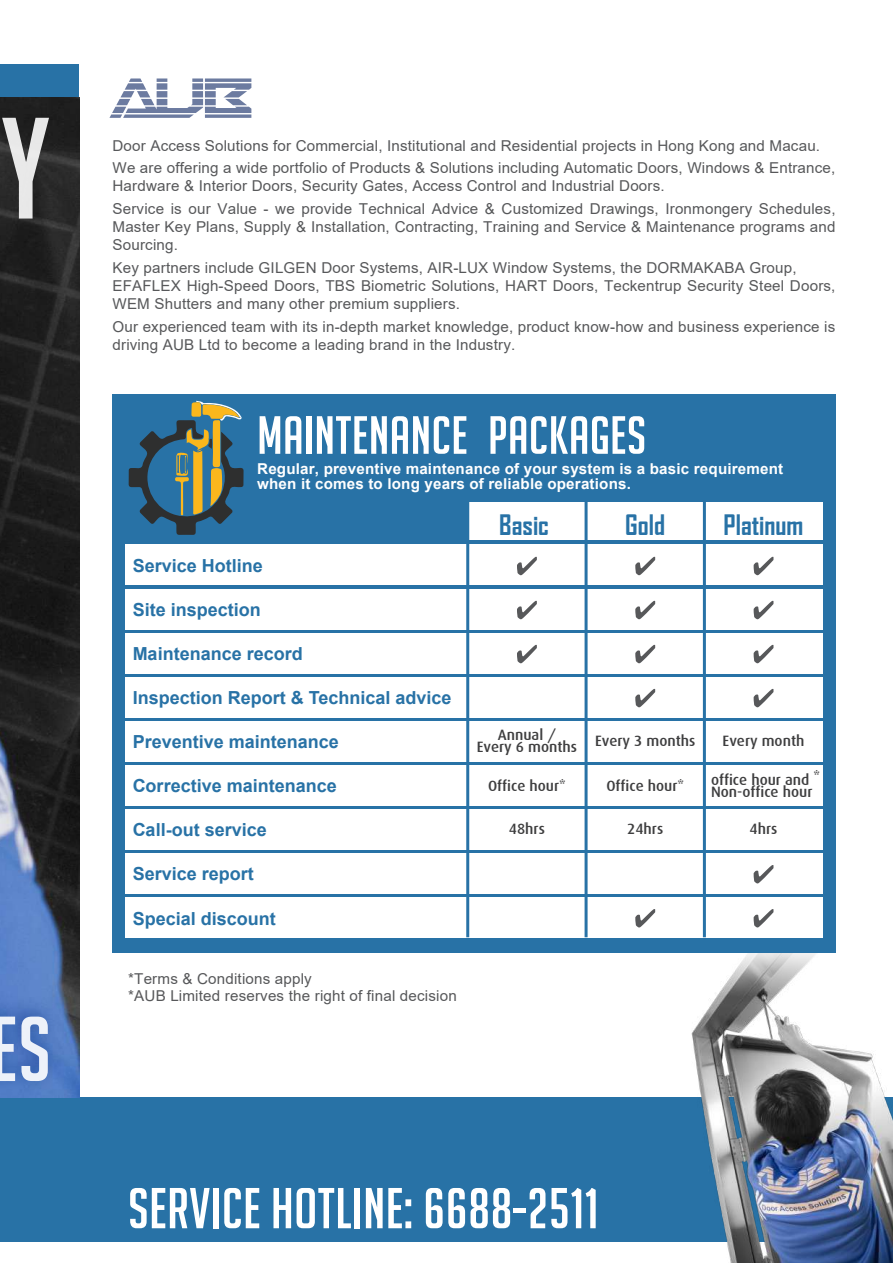
<style>
.page{position:relative;width:893px;height:1263px;background:#fff}
.page>*{position:absolute;margin:0;border:0;box-sizing:border-box;transform-origin:0 0}
.t1{font:140.25px "Big Noodle Titling";color:#fff}
.t2{font:89.7px "Big Noodle Titling";color:#fff}
.t3{font:56.1px "Big Noodle Titling";letter-spacing:.01em;color:#fff}
.t4{font:52.35px "Big Noodle Titling";letter-spacing:.01em;color:#fff}
.t5{font:700 27px "Agency FB";color:#2872a6}
.t6{font:700 18px "Arial";color:#2872a6}
.t7{font:15px/18px "Arial";letter-spacing:.01em;color:#57585a}
.t8{font:500 15px/12px "Dax";color:#3e3e3f}
.t9{font:700 15px/15px "Arial";letter-spacing:.01em;color:#fff}
</style>
<div class="page">
<svg style="left:109px;top:78px;width:142px;height:40px"></svg>
<div style="left:67px;top:1097px;width:826px;height:145px;background:#2872a6"></div>
<div style="left:0;top:64px;width:79px;height:1178px;background:#2872a6"></div>
<img style="left:0;top:98px;width:79px;height:999px">
<img style="left:662px;top:952px;width:231px;height:311px">
<svg style="left:677px;top:952px;width:211px;height:103px"></svg>
<div style="left:113px;top:394px;width:723px;height:558px;background:#2872a6"></div>
<div style="left:125px;top:545px;width:698px;height:40px;background:#fff"></div>
<div style="left:125px;top:589px;width:698px;height:40px;background:#fff"></div>
<div style="left:125px;top:633px;width:698px;height:40px;background:#fff"></div>
<div style="left:125px;top:677px;width:698px;height:40px;background:#fff"></div>
<div style="left:125px;top:721px;width:698px;height:40px;background:#fff"></div>
<div style="left:125px;top:765px;width:698px;height:40px;background:#fff"></div>
<div style="left:125px;top:809px;width:698px;height:40px;background:#fff"></div>
<div style="left:125px;top:853px;width:698px;height:40px;background:#fff"></div>
<div style="left:125px;top:897px;width:698px;height:40px;background:#fff"></div>
<div style="left:468px;top:502px;width:355px;height:38px;background:#fff"></div>
<hr style="left:466px;top:477px;width:3px;height:460px;background:#2872a6">
<hr style="left:585px;top:477px;width:3px;height:460px;background:#2872a6">
<hr style="left:703px;top:477px;width:3px;height:460px;background:#2872a6">
<svg style="left:517px;top:557px;width:20px;height:18px"></svg>
<svg style="left:635px;top:557px;width:20px;height:18px"></svg>
<svg style="left:754px;top:557px;width:19px;height:18px"></svg>
<svg style="left:517px;top:601px;width:20px;height:18px"></svg>
<svg style="left:635px;top:601px;width:20px;height:18px"></svg>
<svg style="left:754px;top:601px;width:19px;height:18px"></svg>
<svg style="left:129px;top:401px;width:115px;height:134px"></svg>
<svg style="left:635px;top:689px;width:20px;height:18px"></svg>
<svg style="left:754px;top:689px;width:19px;height:18px"></svg>
<svg style="left:517px;top:645px;width:20px;height:18px"></svg>
<svg style="left:635px;top:645px;width:20px;height:18px"></svg>
<svg style="left:754px;top:645px;width:19px;height:18px"></svg>
<svg style="left:635px;top:909px;width:20px;height:18px"></svg>
<svg style="left:754px;top:909px;width:19px;height:18px"></svg>
<svg style="left:754px;top:865px;width:19px;height:18px"></svg>
<img style="left:0;top:977px;width:70px;height:121px">
<h1 class="t1" style="left:1px;top:93px;width:51px">Y</h1>
<h2 class="t2" style="left:-11px;top:1001px;width:63px">ES</h2>
<p class="t7" style="left:113px;top:134px;width:724px;line-height:22.8px">Door Access Solutions for Commercial, Institutional and Residential projects in Hong Kong and Macau.<br>We are offering a wide portfolio of Products &amp; Solutions including Automatic Doors, Windows &amp; Entrance,</p>
<p class="t7" style="left:113px;top:175px;width:724px;line-height:22.8px">Hardware &amp; Interior Doors, Security Gates, Access Control and Industrial Doors.<br>Service is our Value - we provide Technical Advice &amp; Customized Drawings, Ironmongery Schedules,</p>
<p class="t7" style="left:113px;top:218px;width:724px">Master Key Plans, Supply &amp; Installation, Contracting, Training and Service &amp; Maintenance programs and<br>Sourcing.</p>
<p class="t7" style="left:113px;top:258px;width:724px">Key partners include GILGEN Door Systems, AIR-LUX Window Systems, the DORMAKABA Group,<br>EFAFLEX High-Speed Doors, TBS Biometric Solutions, HART Doors, Teckentrup Security Steel Doors,<br>WEM Shutters and many other premium suppliers.</p>
<p class="t7" style="left:113px;top:317px;width:724px">Our experienced team with its in-depth market knowledge, product know-how and business experience is driving AUB Ltd to become a leading brand in the Industry.</p>
<h3 class="t4" style="left:257px;top:407px;width:390px">MAINTENANCE PACKAGES</h3>
<p class="t9" style="left:257px;top:461px;width:528px">Regular, preventive maintenance of your system is a basic requirement when it comes to long years of reliable operations.</p>
<p class="t6" style="left:133px;top:553px;width:132px">Service Hotline</p>
<p class="t6" style="left:133px;top:597px;width:130px">Site inspection</p>
<p class="t6" style="left:133px;top:641px;width:172px">Maintenance record</p>
<p class="t6" style="left:133px;top:685px;width:320px">Inspection Report &amp; Technical advice</p>
<p class="t6" style="left:133px;top:729px;width:208px">Preventive maintenance</p>
<p class="t6" style="left:133px;top:773px;width:206px">Corrective maintenance</p>
<p class="t6" style="left:133px;top:817px;width:136px">Call-out service</p>
<p class="t6" style="left:133px;top:861px;width:123px">Service report</p>
<p class="t6" style="left:133px;top:905px;width:145px">Special discount</p>
<p class="t7" style="left:128px;top:971px;width:330px;line-height:16.5px">*Terms &amp; Conditions apply<br>*AUB Limited reserves the right of final decision</p>
<h3 class="t5" style="left:499px;top:508px;width:51px">Basic</h3>
<h3 class="t5" style="left:625px;top:508px;width:41px">Gold</h3>
<h3 class="t5" style="left:724px;top:508px;width:81px">Platinum</h3>
<p class="t8" style="left:498px;top:728px;width:60px">Annual /</p>
<p class="t8" style="left:477px;top:738px;width:220px">Every 6 months Every 3 months</p>
<p class="t8" style="left:723px;top:735px;width:83px">Every month</p>
<p class="t8" style="left:488px;top:780px;width:79px">Office hour*</p>
<p class="t8" style="left:606px;top:780px;width:79px">Office hour*</p>
<p class="t8" style="left:711px;top:774px;width:103px">office hour and<br>Non-office hour</p>
<p class="t8" style="left:509px;top:823px;width:38px">48hrs</p>
<p class="t8" style="left:627px;top:823px;width:38px">24hrs</p>
<p class="t8" style="left:750px;top:823px;width:29px">4hrs</p>
<p class="t8" style="left:813px;top:771px;width:8px">*</p>
<h3 class="t3" style="left:128px;top:1178px;width:472px">SERVICE HOTLINE: 6688-2511</h3>
</div>
